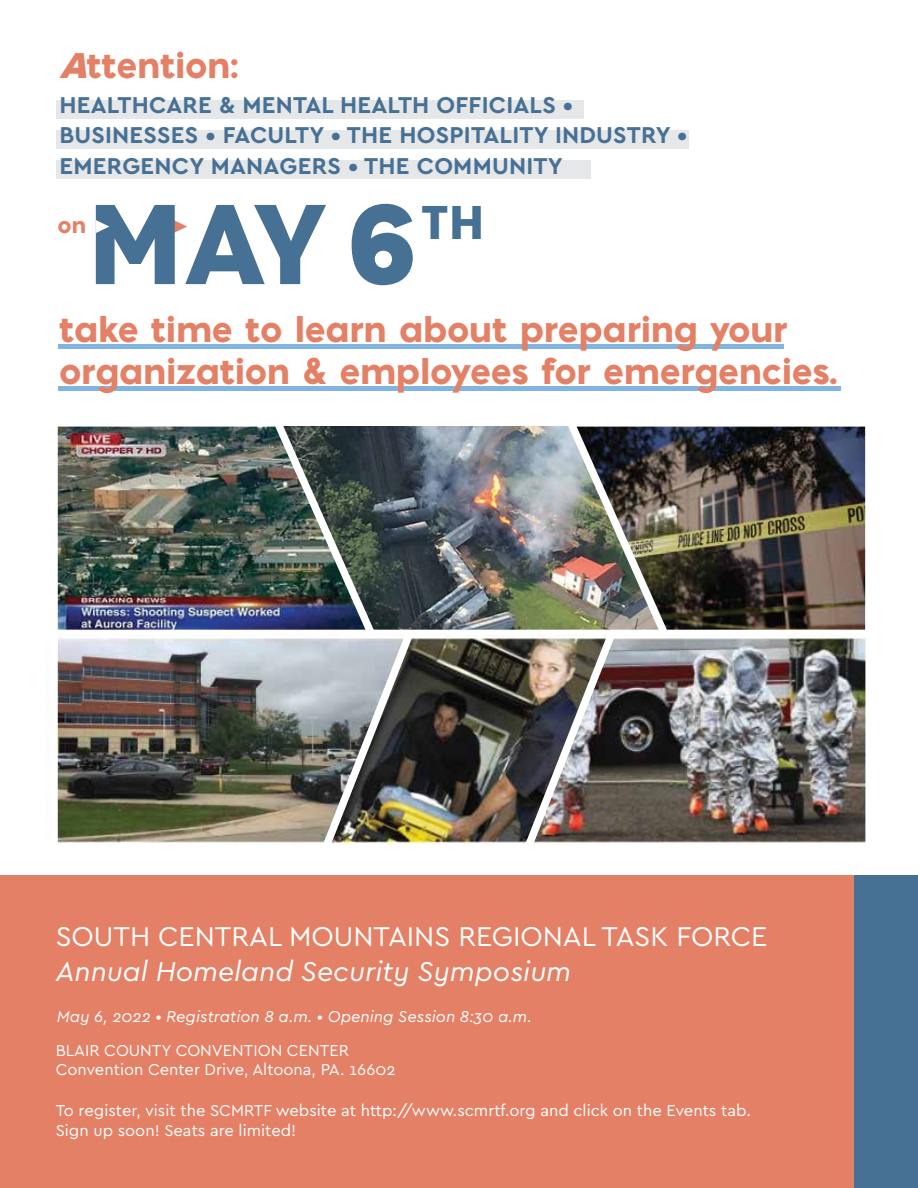
<style>
.page{position:relative;width:918px;height:1188px;background:#fff}
.page>*{position:absolute;margin:0;border:0;box-sizing:border-box;transform-origin:0 0}
.t1{font:900 114.75px "Lean O Sans FY";color:#477095}
.t2{font:900 47.85px "Lean O Sans FY";color:#477095}
.t3{font:900 34.65px/42px "Pontiac";letter-spacing:.01em;color:#e48065}
.t4{font:28.5px "Cera Basic";color:#fff}
.t5{font:italic 28.5px "Cera Basic";color:#fff}
.t6{font:700 24px/31px "Cera Basic";letter-spacing:.01em;color:#477095}
.t7{font:900 21.6px "Pontiac";color:#e48065}
.t8{font:16.5px/19.8px "Cera Basic";color:#fff}
.t9{font:italic 16.5px "Cera Basic";color:#fff}
.s1{font-family:"Arial";font-style:italic}
</style>
<div class="page">
<svg style="left:174px;top:220px;width:13px;height:13px"></svg>
<hr style="left:59px;top:345px;width:725px;height:4px;background:#81b4e1">
<hr style="left:58px;top:386px;width:783px;height:4px;background:#81b4e1">
<div style="left:0;top:876px;width:854px;height:312px;background:#e48065"></div>
<div style="left:56px;top:100px;width:528px;height:18px;background:#e6e7e8"></div>
<div style="left:56px;top:130px;width:633px;height:19px;background:#e6e7e8"></div>
<div style="left:56px;top:161px;width:535px;height:18px;background:#e6e7e8"></div>
<div style="left:854px;top:876px;width:64px;height:312px;background:#477095"></div>
<img style="left:676px;top:427px;width:189px;height:203px">
<img style="left:419px;top:426px;width:99px;height:204px">
<img style="left:58px;top:427px;width:205px;height:203px">
<img style="left:58px;top:634px;width:807px;height:210px">
<img style="left:263px;top:426px;width:156px;height:418px">
<img style="left:518px;top:426px;width:158px;height:418px">
<h3 class="t3" style="left:59px;top:42px;width:181px"><span class="s1">A</span>ttention:</h3>
<h3 class="t6" style="left:59px;top:90px;width:515px">HEALTHCARE &amp; MENTAL HEALTH OFFICIALS •</h3>
<h3 class="t6" style="left:59px;top:120px;width:629px">BUSINESSES • FACULTY • THE HOSPITALITY INDUSTRY •<br>EMERGENCY MANAGERS • THE COMMUNITY</h3>
<h3 class="t7" style="left:58px;top:209px;width:29px">on</h3>
<h1 class="t1" style="left:88px;top:170px;width:328px">MAY 6</h1>
<h2 class="t2" style="left:421px;top:191px;width:65px">TH</h2>
<h3 class="t3" style="left:59px;top:306px;width:779px">take time to learn about preparing your organization &amp; employees for emergencies.</h3>
<h3 class="t4" style="left:56px;top:920px;width:713px">SOUTH CENTRAL MOUNTAINS REGIONAL TASK FORCE</h3>
<h3 class="t5" style="left:56px;top:955px;width:517px">Annual Homeland Security Symposium</h3>
<p class="t9" style="left:57px;top:1007px;width:476px">May 6, 2022 • Registration 8 a.m. • Opening Session 8:30 a.m.</p>
<p class="t8" style="left:56px;top:1040px;width:341px">BLAIR COUNTY CONVENTION CENTER<br>Convention Center Drive, Altoona, PA. 16602</p>
<p class="t8" style="left:56px;top:1100px;width:697px">To register, visit the SCMRTF website at http://www.scmrtf.org and click on the Events tab.<br>Sign up soon! Seats are limited!</p>
</div>
